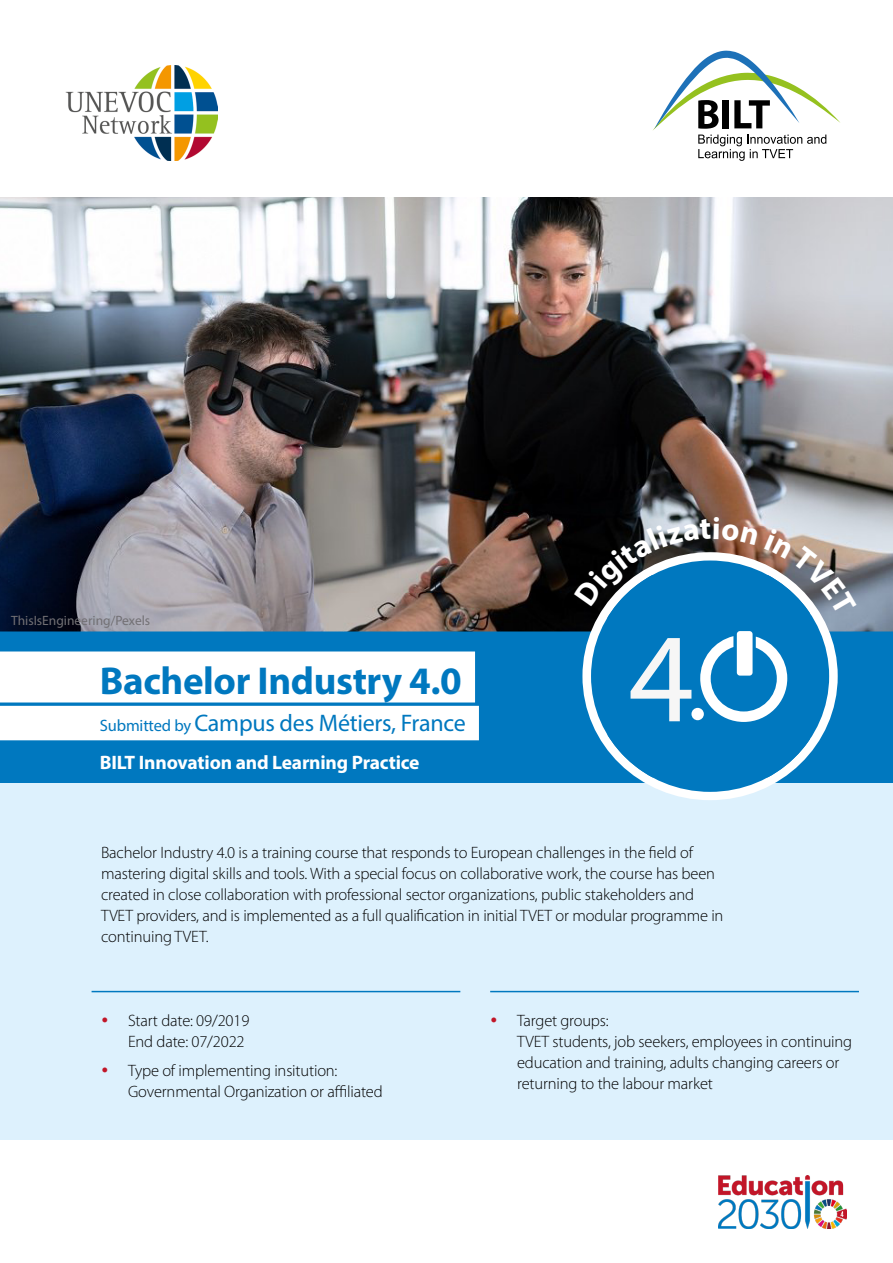
<style>
.page{position:relative;width:893px;height:1263px;background:#fff}
.page>*{position:absolute;margin:0;border:0;box-sizing:border-box;transform-origin:0 0}
.t1{font:700 39px "Myriad Pro";letter-spacing:-.01em;color:#0078bf}
.t2{font:24px "Myriad Pro";letter-spacing:-.01em;color:#0078bf}
.t3{font:700 19.5px "Myriad Pro";letter-spacing:-.01em;color:#fff}
.t4{font:300 16.5px/21px "Myriad Pro";letter-spacing:-.01em;color:#000}
.t5{font:13.5px "Myriad Pro";color:#727074}
.s1{font-size:16.5px}
</style>
<div class="page">
<img style="left:0;top:198px;width:893px;height:433px">
<div style="left:0;top:631px;width:893px;height:152px;background:#0078bf"></div>
<div style="left:0;top:651px;width:475px;height:51px;background:#fff"></div>
<div style="left:0;top:706px;width:479px;height:34px;background:#fff"></div>
<div style="left:0;top:783px;width:893px;height:357px;background:#ddf1fd"></div>
<img style="left:719px;top:1175px;width:128px;height:53px">
<hr style="left:92px;top:991px;width:368px;height:1px;background:#0078bf">
<hr style="left:490px;top:991px;width:369px;height:1px;background:#0078bf">
<img style="left:65px;top:65px;width:152px;height:95px">
<svg style="left:653px;top:51px;width:187px;height:110px"></svg>
<div style="left:591px;top:560px;width:238px;height:232px;background:#0078bf;border-radius:50%"></div>
<svg style="left:574px;top:517px;width:283px;height:260px"></svg>
<p class="t5" style="left:11px;top:613px;width:141px">ThisIsEngineering/Pexels</p>
<h1 class="t1" style="left:100px;top:655px;width:363px">Bachelor Industry 4.0</h1>
<h2 class="t2" style="left:100px;top:708px;width:367px"><span class="s1">Submitted by</span> Campus des Métiers, France</h2>
<p class="t3" style="left:100px;top:749px;width:321px">BILT Innovation and Learning Practice</p>
<p class="t4" style="left:101px;top:841px;width:624px">Bachelor Industry 4.0 is a training course that responds to European challenges in the field of mastering digital skills and tools. With a special focus on collaborative work, the course has been created in close collaboration with professional sector organizations, public stakeholders and TVET providers, and is implemented as a full qualification in initial TVET or modular programme in continuing TVET.</p>
<p class="t4" style="left:128px;top:1009px;width:123px">Start date: 09/2019<br>End date: 07/2022</p>
<p class="t4" style="left:128px;top:1060px;width:256px">Type of implementing insitution:<br>Governmental Organization or affiliated</p>
<p class="t4" style="left:517px;top:1009px;width:337px">Target groups:<br>TVET students, job seekers, employees in continuing education and training, adults changing careers or returning to the labour market</p>
</div>
